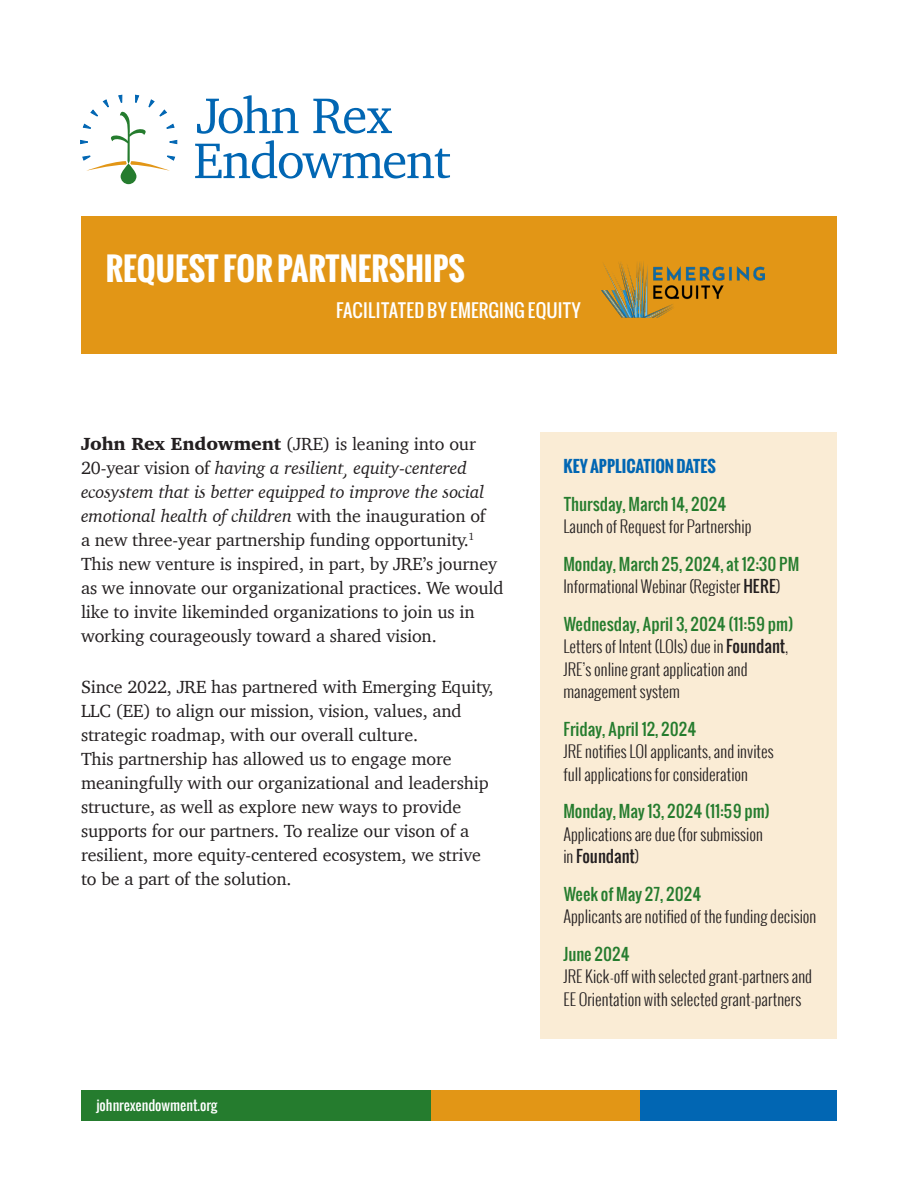
<style>
.page{position:relative;width:918px;height:1188px;background:#fff}
.page>*{position:absolute;margin:0;border:0;box-sizing:border-box;transform-origin:0 0}
.t1{font:51.3px "Charter";letter-spacing:-.03em;color:#0166b3}
.t2{font:700 31.5px "Oswald";color:#fff}
.main_text{font:18px/24px "Charter";letter-spacing:-.005em;color:#231f20}
.t3{font:18px "Oswald";color:#fff}
.t4{font:300 16.2px/22.5px "Oswald";color:#231f20}
.t5{font:16.2px "Oswald";color:#257c2e}
.t6{font:700 16.2px "Oswald";color:#0166b3}
.t7{font:13.5px "Oswald";color:#fff}
.s1{font-weight:900}
.s2{font-style:italic}
.s3{font-weight:400;color:#257c2e}
.s4{font-weight:400}
</style>
<div class="page">
<div style="left:540px;top:432px;width:297px;height:606px;background:#faecd5"></div>
<div style="left:81px;top:216px;width:756px;height:137px;background:#e29616"></div>
<svg style="left:80px;top:94px;width:98px;height:90px"></svg>
<img style="left:601px;top:262px;width:163px;height:56px">
<div style="left:81px;top:1090px;width:350px;height:30px;background:#257c2e"></div>
<div style="left:431px;top:1090px;width:209px;height:30px;background:#e29616"></div>
<div style="left:640px;top:1090px;width:197px;height:30px;background:#0166b3"></div>
<p class="t1" style="left:196px;top:71px;width:197px">John Rex</p>
<p class="t1" style="left:193px;top:116px;width:259px">Endowment</p>
<p class="t2" style="left:106px;top:245px;width:361px">REQUEST FOR PARTNERSHIPS</p>
<p class="t3" style="left:336px;top:297px;width:246px">FACILITATED BY EMERGING EQUITY</p>
<p class="main_text" style="left:81px;top:431px;width:424px"><span class="s1">John Rex Endowment</span> (JRE) is leaning into our 20-year vision of <span class="s2">having a resilient, equity-centered ecosystem that is better equipped to improve the social emotional health of children</span> with the inauguration of<br>a new three-year partnership funding opportunity.<sup>1<br></sup>This new venture is inspired, in part, by JRE’s journey as we innovate our organizational practices. We would like to invite likeminded organizations to join us in working courageously toward a shared vision.</p>
<p class="main_text" style="left:81px;top:674px;width:414px">Since 2022, JRE has partnered with Emerging Equity, LLC (EE) to align our mission, vision, values, and strategic roadmap, with our overall culture.<br>This partnership has allowed us to engage more meaningfully with our organizational and leadership structure, as well as explore new ways to provide supports for our partners. To realize our vison of a resilient, more equity-centered ecosystem, we strive to be a part of the solution.</p>
<p class="t7" style="left:96px;top:1095px;width:123px">johnrexendowment.org</p>
<p class="t6" style="left:563px;top:454px;width:154px">KEY APPLICATION DATES</p>
<p class="t4" style="left:563px;top:493px;width:190px"><span class="s3">Thursday, March 14, 2024<br></span>Launch of Request for Partnership</p>
<p class="t4" style="left:563px;top:553px;width:238px"><span class="s3">Monday, March 25, 2024, at 12:30 PM<br></span>Informational Webinar (Register <span class="s4">HERE</span>)</p>
<p class="t5" style="left:563px;top:612px;width:232px">Wednesday, April 3, 2024 (11:59 pm)</p>
<p class="t4" style="left:563px;top:635px;width:226px">Letters of Intent (LOIs) due in <span class="s4">Foundant</span>,<br>JRE’s online grant application and management system</p>
<p class="t5" style="left:563px;top:717px;width:135px">Friday, April 12, 2024</p>
<p class="t4" style="left:563px;top:740px;width:212px">JRE notifies LOI applicants, and invites full applications for consideration</p>
<p class="t5" style="left:563px;top:799px;width:208px">Monday, May 13, 2024 (11:59 pm)</p>
<p class="t4" style="left:563px;top:823px;width:201px">Applications are due (for submission in <span class="s4">Foundant</span>)</p>
<p class="t5" style="left:563px;top:882px;width:139px">Week of May 27, 2024</p>
<p class="t4" style="left:563px;top:905px;width:255px">Applicants are notified of the funding decision</p>
<p class="t5" style="left:563px;top:942px;width:68px">June 2024</p>
<p class="t4" style="left:563px;top:965px;width:250px">JRE Kick-off with selected grant-partners and<br>EE Orientation with selected grant-partners</p>
</div>
